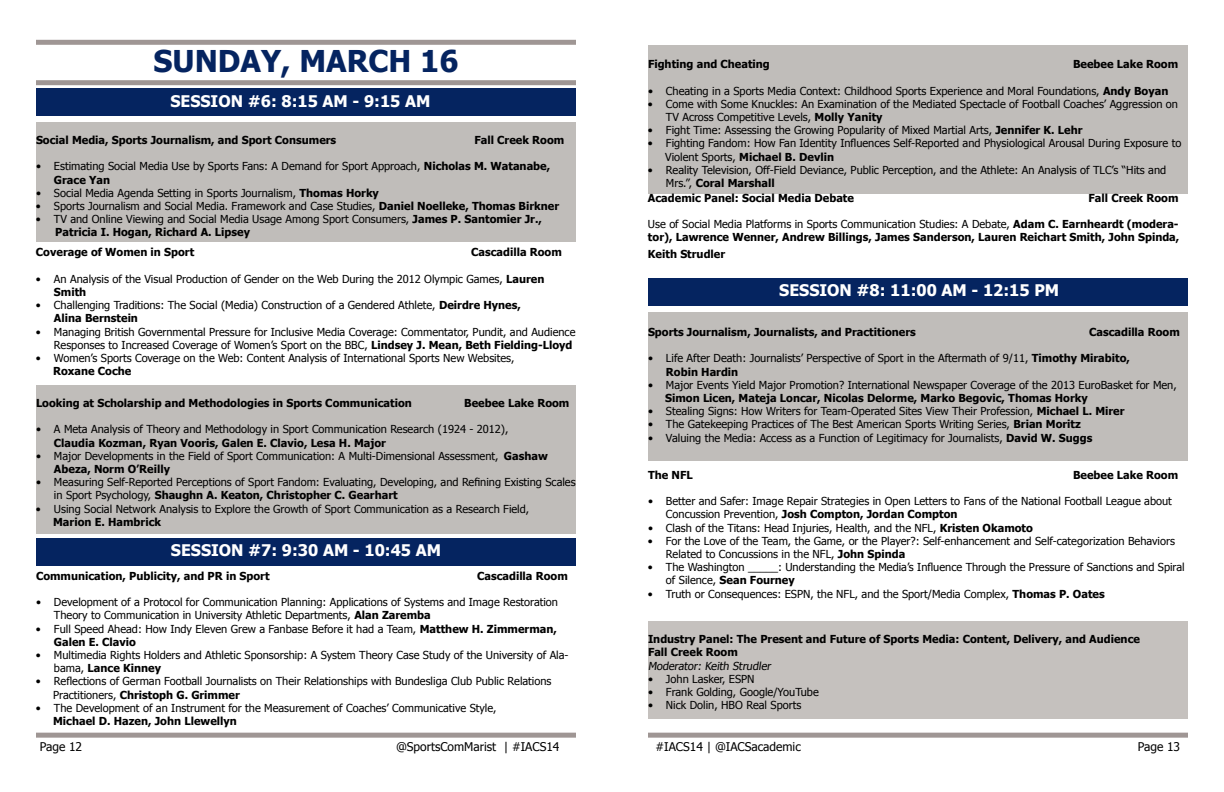
<style>
.page{position:relative;width:1224px;height:792px;background:#fff}
.page>*{position:absolute;margin:0;border:0;box-sizing:border-box;transform-origin:0 0}
.t1{font:700 30px "Tahoma";color:#052460}
.t2{font:700 16px "Tahoma";color:#fff}
.t3{font:12px "Tahoma";color:#000}
.t4{font:11px/13.2px "Tahoma";color:#000}
.t5{font:700 11px/13.2px "Tahoma";color:#000}
.s1{font-weight:700}
.s2{font-weight:400}
</style>
<div class="page">
<div style="left:36px;top:88px;width:540px;height:28px;background:#052460"></div>
<div style="left:36px;top:122px;width:540px;height:120px;background:#c0bdba"></div>
<div style="left:36px;top:385px;width:540px;height:149px;background:#c0bdba"></div>
<div style="left:36px;top:538px;width:540px;height:27px;background:#052460"></div>
<div style="left:36px;top:733px;width:540px;height:5px;background:#9f9694"></div>
<div style="left:648px;top:45px;width:540px;height:148px;background:#c0bdba"></div>
<div style="left:648px;top:278px;width:540px;height:28px;background:#052460"></div>
<div style="left:648px;top:313px;width:540px;height:148px;background:#c0bdba"></div>
<div style="left:648px;top:733px;width:540px;height:5px;background:#9f9694"></div>
<div style="left:36px;top:80px;width:540px;height:5px;background:#9f9694"></div>
<div style="left:36px;top:40px;width:540px;height:5px;background:#9f9694"></div>
<div style="left:648px;top:622px;width:540px;height:97px;background:#c5c1be"></div>
<h1 class="t1" style="left:154px;top:40px;width:306px">SUNDAY, MARCH 16</h1>
<h2 class="t2" style="left:170px;top:90px;width:261px">SESSION #6: 8:15 AM - 9:15 AM</h2>
<p class="t5" style="left:36px;top:133px;width:302px">Social Media, Sports Journalism, and Sport Consumers</p>
<p class="t5" style="left:474px;top:133px;width:91px">Fall Creek Room</p>
<p class="t4" style="left:54px;top:159px;width:498px;text-indent:-18px">• Estimating Social Media Use by Sports Fans: A Demand for Sport Approach, <span class="s1">Nicholas M. Watanabe,<br>Grace Yan</span></p>
<p class="t4" style="left:36px;top:186px;width:345px">• Social Media Agenda Setting in Sports Journalism, <span class="s1">Thomas Horky</span></p>
<p class="t4" style="left:36px;top:199px;width:525px">• Sports Journalism and Social Media. Framework and Case Studies, <span class="s1">Daniel Noelleke, Thomas Birkner</span></p>
<p class="t4" style="left:55px;top:212px;width:488px;text-indent:-19px">• TV and Online Viewing and Social Media Usage Among Sport Consumers, <span class="s1">James P. Santomier Jr.,<br>Patricia I. Hogan, Richard A. Lipsey</span></p>
<p class="t5" style="left:36px;top:245px;width:160px">Coverage of Women in Sport</p>
<p class="t5" style="left:471px;top:245px;width:92px">Cascadilla Room</p>
<p class="t4" style="left:54px;top:272px;width:492px;text-indent:-18px">• An Analysis of the Visual Production of Gender on the Web During the 2012 Olympic Games, <span class="s1">Lauren<br>Smith</span></p>
<p class="t4" style="left:54px;top:298px;width:468px;text-indent:-18px">• Challenging Traditions: The Social (Media) Construction of a Gendered Athlete, <span class="s1">Deirdre Hynes,<br>Alina Bernstein</span></p>
<p class="t4" style="left:36px;top:325px;width:541px;text-align:right">• Managing British Governmental Pressure for Inclusive Media Coverage: Commentator, Pundit, and Audience<br>Responses to Increased Coverage of Women’s Sport on the BBC, <span class="s1">Lindsey J. Mean, Beth Fielding-Lloyd</span></p>
<p class="t4" style="left:36px;top:351px;width:480px">• Women’s Sports Coverage on the Web: Content Analysis of International Sports New Websites,</p>
<p class="t5" style="left:53px;top:364px;width:80px">Roxane Coche</p>
<p class="t5" style="left:36px;top:396px;width:377px">Looking at Scholarship and Methodologies in Sports Communication</p>
<p class="t5" style="left:464px;top:396px;width:107px">Beebee Lake Room</p>
<p class="t4" style="left:36px;top:422px;width:474px">• A Meta Analysis of Theory and Methodology in Sport Communication Research (1924 - 2012),</p>
<p class="t5" style="left:54px;top:435px;width:334px">Claudia Kozman, Ryan Vooris, Galen E. Clavio, Lesa H. Major</p>
<p class="t4" style="left:54px;top:449px;width:495px;text-indent:-18px">• Major Developments in the Field of Sport Communication: A Multi-Dimensional Assessment, <span class="s1">Gashaw<br>Abeza, Norm O’Reilly</span></p>
<p class="t4" style="left:54px;top:475px;width:523px;text-indent:-18px">• Measuring Self-Reported Perceptions of Sport Fandom: Evaluating, Developing, and Refining Existing Scales in Sport Psychology, <span class="s1">Shaughn A. Keaton, Christopher C. Gearhart</span></p>
<p class="t4" style="left:36px;top:502px;width:495px">• Using Social Network Analysis to Explore the Growth of Sport Communication as a Research Field,</p>
<p class="t5" style="left:53px;top:515px;width:109px">Marion E. Hambrick</p>
<h2 class="t2" style="left:171px;top:539px;width:272px">SESSION #7: 9:30 AM - 10:45 AM</h2>
<p class="t5" style="left:36px;top:568px;width:235px">Communication, Publicity, and PR in Sport</p>
<p class="t5" style="left:477px;top:568px;width:92px">Cascadilla Room</p>
<p class="t4" style="left:54px;top:595px;width:506px;text-indent:-18px">• Development of a Protocol for Communication Planning: Applications of Systems and Image Restoration<br>Theory to Communication in University Athletic Departments, <span class="s1">Alan Zaremba</span></p>
<p class="t4" style="left:54px;top:621px;width:505px;text-indent:-18px">• Full Speed Ahead: How Indy Eleven Grew a Fanbase Before it had a Team, <span class="s1">Matthew H. Zimmerman,<br>Galen E. Clavio</span></p>
<p class="t4" style="left:54px;top:648px;width:516px;text-indent:-18px">• Multimedia Rights Holders and Athletic Sponsorship: A System Theory Case Study of the University of Ala&shy;bama, <span class="s1">Lance Kinney</span></p>
<p class="t4" style="left:53px;top:674px;width:500px;text-indent:-17px">• Reflections of German Football Journalists on Their Relationships with Bundesliga Club Public Relations<br>Practitioners, <span class="s1">Christoph G. Grimmer</span></p>
<p class="t4" style="left:36px;top:701px;width:462px">• The Development of an Instrument for the Measurement of Coaches’ Communicative Style,</p>
<p class="t5" style="left:53px;top:714px;width:185px">Michael D. Hazen, John Llewellyn</p>
<p class="t3" style="left:40px;top:738px;width:44px">Page 12</p>
<p class="t3" style="left:396px;top:738px;width:165px">@SportsComMarist | #IACS14</p>
<p class="t5" style="left:648px;top:57px;width:123px">Fighting and Cheating</p>
<p class="t5" style="left:1073px;top:57px;width:107px">Beebee Lake Room</p>
<p class="t4" style="left:648px;top:83px;width:522px">• Cheating in a Sports Media Context: Childhood Sports Experience and Moral Foundations, <span class="s1">Andy Boyan</span></p>
<p class="t4" style="left:666px;top:97px;width:514px;text-indent:-18px">• Come with Some Knuckles: An Examination of the Mediated Spectacle of Football Coaches’ Aggression on<br>TV Across Competitive Levels, <span class="s1">Molly Yanity</span></p>
<p class="t4" style="left:648px;top:123px;width:436px">• Fight Time: Assessing the Growing Popularity of Mixed Martial Arts, <span class="s1">Jennifer K. Lehr</span></p>
<p class="t4" style="left:665px;top:136px;width:518px;text-indent:-17px">• Fighting Fandom: How Fan Identity Influences Self-Reported and Physiological Arousal During Exposure to<br>Violent Sports, <span class="s1">Michael B. Devlin</span></p>
<p class="t4" style="left:666px;top:163px;width:502px;text-indent:-18px">• Reality Television, Off-Field Deviance, Public Perception, and the Athlete: An Analysis of TLC’s “Hits and<br>Mrs.”, <span class="s1">Coral Marshall</span></p>
<p class="t5" style="left:648px;top:191px;width:208px">Academic Panel: Social Media Debate</p>
<p class="t5" style="left:1089px;top:191px;width:91px">Fall Creek Room</p>
<p class="t5" style="left:648px;top:217px;width:533px"><span class="s2">Use of Social Media Platforms in Sports Communication Studies: A Debate,</span> Adam C. Earnheardt (modera&shy;tor), Lawrence Wenner, Andrew Billings, James Sanderson, Lauren Reichart Smith, John Spinda,</p>
<p class="t5" style="left:648px;top:247px;width:79px">Keith Strudler</p>
<h2 class="t2" style="left:779px;top:279px;width:281px">SESSION #8: 11:00 AM - 12:15 PM</h2>
<p class="t5" style="left:648px;top:325px;width:269px">Sports Journalism, Journalists, and Practitioners</p>
<p class="t5" style="left:1089px;top:325px;width:92px">Cascadilla Room</p>
<p class="t4" style="left:666px;top:351px;width:465px;text-indent:-18px">• Life After Death: Journalists’ Perspective of Sport in the Aftermath of 9/11, <span class="s1">Timothy Mirabito,<br>Robin Hardin</span></p>
<p class="t4" style="left:648px;top:378px;width:530px">• Major Events Yield Major Promotion? International Newspaper Coverage of the 2013 EuroBasket for Men,</p>
<p class="t5" style="left:665px;top:391px;width:424px">Simon Licen, Mateja Loncar, Nicolas Delorme, Marko Begovic, Thomas Horky</p>
<p class="t4" style="left:648px;top:404px;width:478px">• Stealing Signs: How Writers for Team-Operated Sites View Their Profession, <span class="s1">Michael L. Mirer</span></p>
<p class="t4" style="left:648px;top:417px;width:434px">• The Gatekeeping Practices of The Best American Sports Writing Series, <span class="s1">Brian Moritz</span></p>
<p class="t4" style="left:648px;top:431px;width:446px">• Valuing the Media: Access as a Function of Legitimacy for Journalists, <span class="s1">David W. Suggs</span></p>
<p class="t5" style="left:648px;top:468px;width:46px">The NFL</p>
<p class="t5" style="left:1073px;top:468px;width:107px">Beebee Lake Room</p>
<p class="t4" style="left:666px;top:494px;width:507px;text-indent:-18px">• Better and Safer: Image Repair Strategies in Open Letters to Fans of the National Football League about<br>Concussion Prevention, <span class="s1">Josh Compton, Jordan Compton</span></p>
<p class="t4" style="left:648px;top:521px;width:386px">• Clash of the Titans: Head Injuries, Health, and the NFL, <span class="s1">Kristen Okamoto</span></p>
<p class="t4" style="left:666px;top:534px;width:511px;text-indent:-18px">• For the Love of the Team, the Game, or the Player?: Self-enhancement and Self-categorization Behaviors<br>Related to Concussions in the NFL, <span class="s1">John Spinda</span></p>
<p class="t4" style="left:666px;top:560px;width:520px;text-indent:-18px">• The Washington _____: Understanding the Media’s Influence Through the Pressure of Sanctions and Spiral of Silence, <span class="s1">Sean Fourney</span></p>
<p class="t4" style="left:648px;top:587px;width:458px">• Truth or Consequences: ESPN, the NFL, and the Sport/Media Complex, <span class="s1">Thomas P. Oates</span></p>
<p class="t5" style="left:648px;top:632px;width:494px">Industry Panel: The Present and Future of Sports Media: Content, Delivery, and Audience<br>Fall Creek Room</p>
<p class="t4" style="left:648px;top:658px;width:126px">Moderator: Keith Strudler</p>
<p class="t4" style="left:648px;top:672px;width:108px">• John Lasker, ESPN</p>
<p class="t4" style="left:648px;top:685px;width:172px">• Frank Golding, Google/YouTube</p>
<p class="t4" style="left:648px;top:698px;width:155px">• Nick Dolin, HBO Real Sports</p>
<p class="t3" style="left:656px;top:738px;width:147px">#IACS14 | @IACSacademic</p>
<p class="t3" style="left:1138px;top:738px;width:44px">Page 13</p>
</div>
